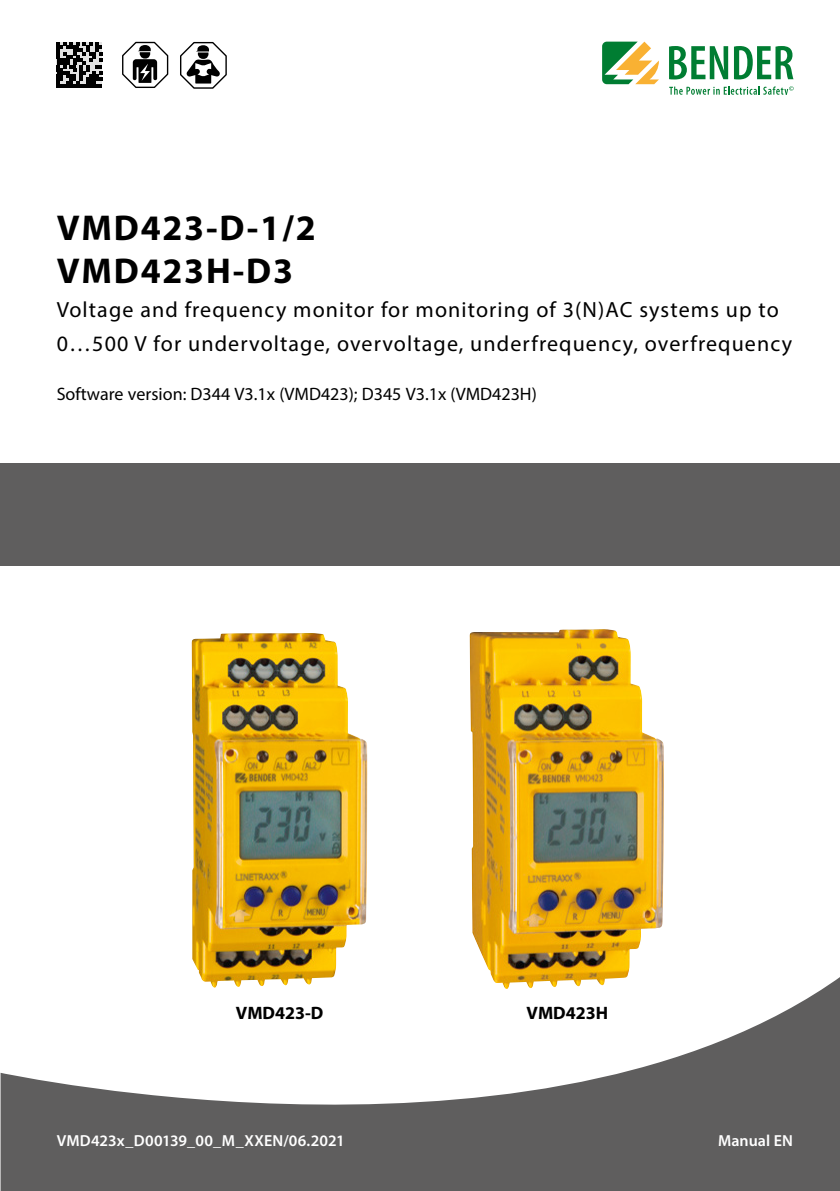
<style>
.page{position:relative;width:840px;height:1191px;background:#fff}
.page>*{position:absolute;margin:0;border:0;box-sizing:border-box;transform-origin:0 0}
.t1{font:700 36px/43.2px "Myriad Pro";letter-spacing:.05em;color:#000}
.t2{font:22px/34px "Myriad Pro";letter-spacing:.05em;color:#000}
.t3{font:18px "Myriad Pro";color:#000}
.t4{font:700 18px "Myriad Pro";color:#000}
.t5{font:600 16px "Myriad Pro";color:#fff}
</style>
<div class="page">
<svg style="left:1px;top:978px;width:838px;height:213px;fill:#5f5e5e"></svg>
<div style="left:1px;top:463px;width:838px;height:102px;background:#5f5e5e"></div>
<svg style="left:669px;top:86px;width:124px;height:9px"></svg>
<svg style="left:669px;top:46px;width:58px;height:33px"></svg>
<svg style="left:734px;top:46px;width:59px;height:33px"></svg>
<svg style="left:602px;top:42px;width:56px;height:42px"></svg>
<svg style="left:180px;top:42px;width:47px;height:47px"></svg>
<svg style="left:122px;top:42px;width:46px;height:46px"></svg>
<img style="left:191px;top:633px;width:176px;height:354px">
<img style="left:469px;top:629px;width:194px;height:360px">
<hr style="left:57px;top:84px;width:45px;height:4px;background:#000">
<svg style="left:57px;top:42px;width:45px;height:42px;background:#565656"></svg>
<h1 class="t1" style="left:57px;top:205px;width:260px">VMD423-D-1/2<br>VMD423H-D3</h1>
<p class="t2" style="left:57px;top:292px;width:736px">Voltage and frequency monitor for monitoring of 3(N)AC systems up to<br>0…500 V for undervoltage, overvoltage, underfrequency, overfrequency</p>
<p class="t3" style="left:57px;top:383px;width:481px">Software version: D344 V3.1x (VMD423); D345 V3.1x (VMD423H)</p>
<p class="t4" style="left:236px;top:1001px;width:89px">VMD423-D</p>
<p class="t4" style="left:526px;top:1001px;width:83px">VMD423H</p>
<p class="t5" style="left:57px;top:1130px;width:289px">VMD423x_D00139_00_M_XXEN/06.2021</p>
<p class="t5" style="left:717px;top:1130px;width:76px">Manual EN</p>
</div>
